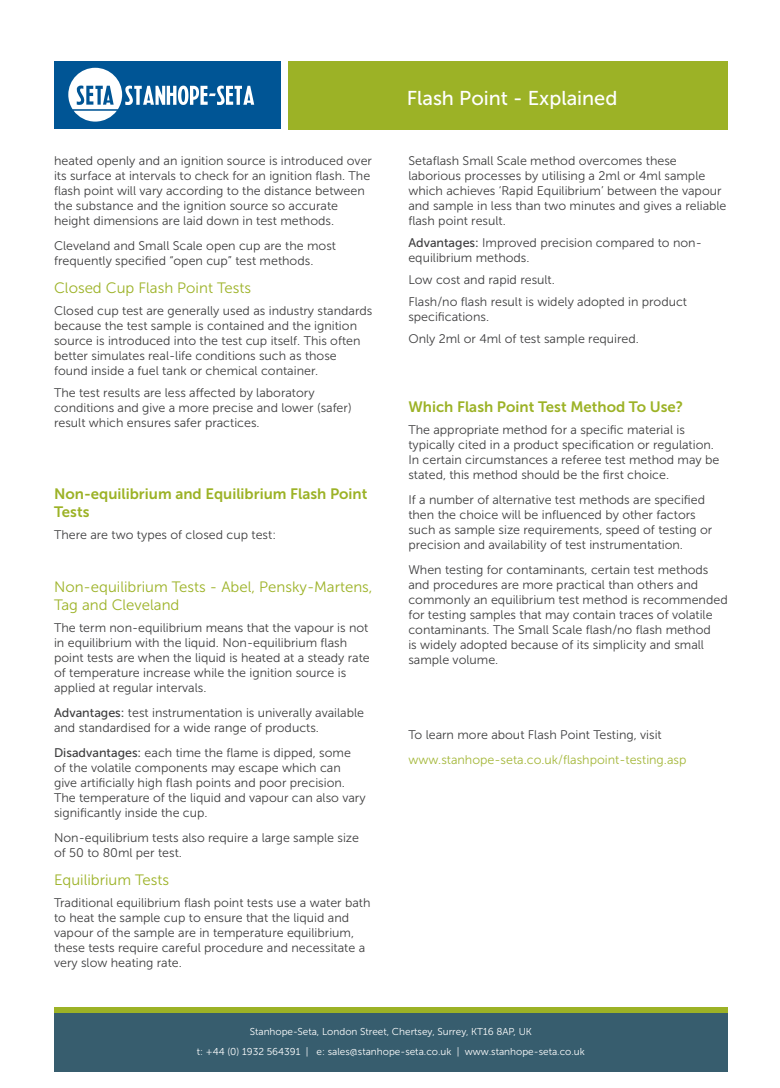
<style>
.page{position:relative;width:780px;height:1088px;background:#fff}
.page>*{position:absolute;margin:0;border:0;box-sizing:border-box;transform-origin:0 0}
.Heading_1{font:20px "Museo Sans 500";color:#fff}
.Heading_1-2{font:15px/18px "Museo Sans 300";color:#9cb226}
.Heading_1-3{font:15px/18px "Museo Sans 700";color:#9cb226}
.BODY{font:12.5px/15px "Museo Sans 300";color:#3e3e3f}
.Heading_1-4{font:12.5px/15px "Museo Sans 300";color:#3e3e3f}
.BODY-2{font:12.5px "Museo Sans 300";color:#a4b739}
.BODY-3{font:10px "Museo Sans 300";color:#fff}
.s1{font-family:"Museo Sans 500"}
</style>
<div class="page">
<div style="left:288px;top:61px;width:439px;height:69px;background:#9cb226"></div>
<div style="left:54px;top:61px;width:227px;height:68px;background:#005595"></div>
<svg style="left:69px;top:68px;width:185px;height:54px"></svg>
<div style="left:54px;top:1007px;width:674px;height:65px;background:#375d6e"></div>
<div style="left:54px;top:1007px;width:674px;height:6px;background:#9cb226"></div>
<p class="BODY" style="left:54px;top:153px;width:319px">heated openly and an ignition source is introduced over its surface at intervals to check for an ignition flash. The flash point will vary according to the distance between the substance and the ignition source so accurate height dimensions are laid down in test methods.</p>
<p class="BODY" style="left:54px;top:238px;width:283px">Cleveland and Small Scale open cup are the most frequently specified “open cup” test methods.</p>
<p class="Heading_1-2" style="left:54px;top:279px;width:198px">Closed Cup Flash Point Tests</p>
<p class="Heading_1-4" style="left:54px;top:303px;width:320px">Closed cup test are generally used as industry standards because the test sample is contained and the ignition source is introduced into the test cup itself. This often better simulates real-life conditions such as those found inside a fuel tank or chemical container.</p>
<p class="Heading_1-4" style="left:54px;top:385px;width:299px">The test results are less affected by laboratory conditions and give a more precise and lower (safer) result which ensures safer practices.</p>
<p class="Heading_1-3" style="left:54px;top:485px;width:315px">Non-equilibrium and Equilibrium Flash Point<br>Tests</p>
<p class="BODY" style="left:54px;top:527px;width:223px">There are two types of closed cup test:</p>
<p class="Heading_1-2" style="left:54px;top:578px;width:320px">Non-equilibrium Tests - Abel, Pensky-Martens,<br>Tag and Cleveland</p>
<p class="BODY" style="left:54px;top:620px;width:317px">The term non-equilibrium means that the vapour is not in equilibrium with the liquid. Non-equilibrium flash point tests are when the liquid is heated at a steady rate of temperature increase while the ignition source is applied at regular intervals.</p>
<p class="BODY" style="left:54px;top:705px;width:311px"><span class="s1">Advantages:</span> test instrumentation is univerally available and standardised for a wide range of products.</p>
<p class="BODY" style="left:54px;top:745px;width:313px"><span class="s1">Disadvantages:</span> each time the flame is dipped, some of the volatile components may escape which can give artificially high flash points and poor precision.<br>The temperature of the liquid and vapour can also vary significantly inside the cup.</p>
<p class="BODY" style="left:54px;top:830px;width:306px">Non-equilibrium tests also require a large sample size of 50 to 80ml per test.</p>
<p class="Heading_1-2" style="left:54px;top:871px;width:117px">Equilibrium Tests</p>
<p class="Heading_1-4" style="left:54px;top:896px;width:318px">Traditional equilibrium flash point tests use a water bath to heat the sample cup to ensure that the liquid and vapour of the sample are in temperature equilibrium, these tests require careful procedure and necessitate a very slow heating rate.</p>
<p class="Heading_1" style="left:406px;top:87px;width:212px">Flash Point - Explained</p>
<p class="Heading_1-4" style="left:408px;top:153px;width:319px">Setaflash Small Scale method overcomes these laborious processes by utilising a 2ml or 4ml sample which achieves ‘Rapid Equilibrium’ between the vapour and sample in less than two minutes and gives a reliable flash point result.</p>
<p class="Heading_1-4" style="left:408px;top:235px;width:295px"><span class="s1">Advantages:</span> Improved precision compared to non&shy;equilibrium methods.</p>
<p class="Heading_1-4" style="left:408px;top:272px;width:148px">Low cost and rapid result.</p>
<p class="Heading_1-4" style="left:408px;top:294px;width:280px">Flash/no flash result is widely adopted in product specifications.</p>
<p class="Heading_1-4" style="left:408px;top:331px;width:232px">Only 2ml or 4ml of test sample required.</p>
<p class="Heading_1-3" style="left:408px;top:398px;width:276px">Which Flash Point Test Method To Use?</p>
<p class="BODY" style="left:408px;top:423px;width:312px">The appropriate method for a specific material is typically cited in a product specification or regulation.<br>In certain circumstances a referee test method may be stated, this method should be the first choice.</p>
<p class="BODY" style="left:408px;top:493px;width:305px">If a number of alternative test methods are specified then the choice will be influenced by other factors such as sample size requirements, speed of testing or precision and availability of test instrumentation.</p>
<p class="BODY" style="left:408px;top:563px;width:321px">When testing for contaminants, certain test methods and procedures are more practical than others and commonly an equilibrium test method is recommended for testing samples that may contain traces of volatile contaminants. The Small Scale flash/no flash method<br>is widely adopted because of its simplicity and small sample volume.</p>
<p class="BODY" style="left:408px;top:728px;width:255px">To learn more about Flash Point Testing, visit</p>
<p class="BODY-2" style="left:408px;top:753px;width:279px">www.stanhope-seta.co.uk/flashpoint-testing.asp</p>
<p class="BODY-3" style="left:250px;top:1026px;width:284px">Stanhope-Seta, London Street, Chertsey, Surrey, KT16 8AP, UK</p>
<p class="BODY-3" style="left:197px;top:1046px;width:389px">t: +44 (0) 1932 564391 | e: sales@stanhope-seta.co.uk | www.stanhope-seta.co.uk</p>
</div>
